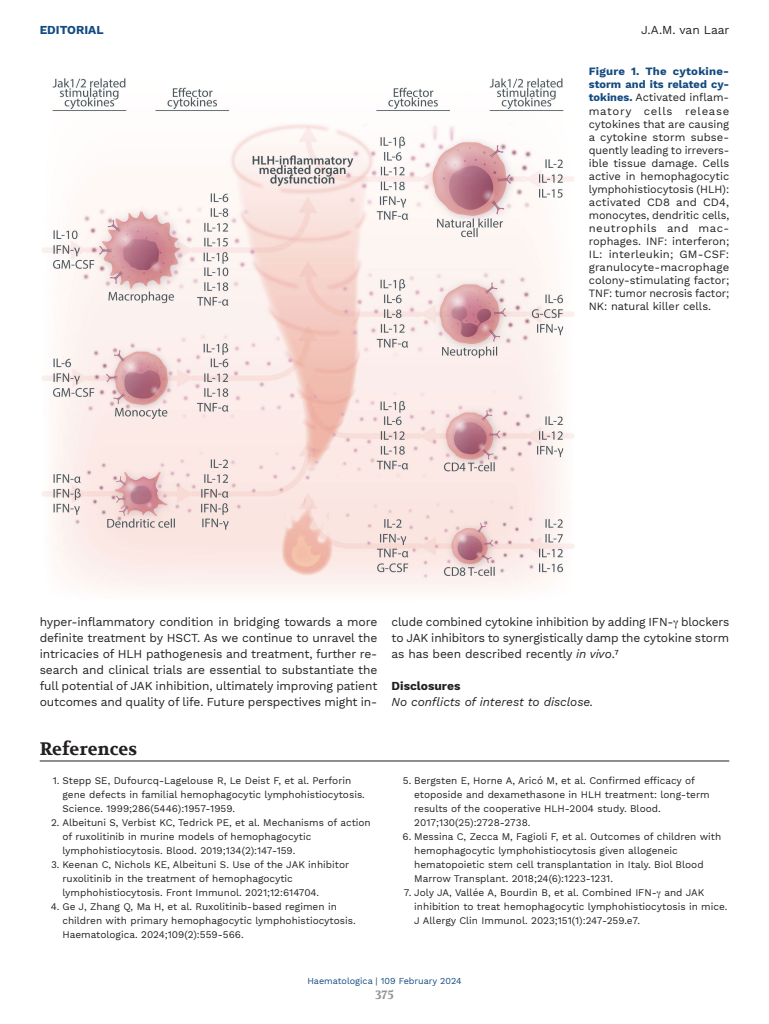
<style>
.page{position:relative;width:769px;height:1024px;background:#fff}
.page>*{position:absolute;margin:0;border:0;box-sizing:border-box;transform-origin:0 0}
.t1{font:700 18px "Volkhov";color:#231f20}
.t2{font:12px/16px "Work Sans";letter-spacing:-.01em;color:#231f20;text-align:justify}
.CONTRIBUTION_Testo{font:italic 12px "Work Sans";color:#231f20}
.CONTRIBUTION_Titolo{font:700 12px "Work Sans";color:#231f20}
.t3{font:700 12px "Work Sans";color:#134a80}
.t4{font:700 12px "Volkhov";color:#939598}
.DIDA_Figura{font:11px/13px "Work Sans";letter-spacing:-.01em;color:#231f20;text-align:justify}
.REFERENCE_Testo{font:10px/14px "Work Sans";color:#231f20}
.t5{font:9px "Work Sans";color:#134a80}
.s1{font-weight:700;color:#134a80}
.s2{font-style:italic}
</style>
<div class="page">
<img style="left:41px;top:78px;width:534px;height:514px">
<hr style="left:40px;top:760px;width:689px;height:1px;background:#231f20">
<p class="t3" style="left:40px;top:23px;width:65px">EDITORIAL</p>
<p class="t2" style="left:640px;top:22px;width:90px">J.A.M. van Laar</p>
<p class="DIDA_Figura" style="left:588px;top:66px;width:142px"><span class="s1">Figure 1. The cytokine&shy;storm and its related cy&shy;tokines.</span> Activated inflam&shy;matory cells release cytokines that are causing a cytokine storm subse&shy;quently leading to irrevers&shy;ible tissue damage. Cells active in hemophagocytic lymphohistiocytosis (HLH): activated CD8 and CD4, monocytes, dendritic cells, neutrophils and mac&shy;rophages. INF: interferon; IL: interleukin; GM-CSF: granulocyte-macrophage colony-stimulating factor; TNF: tumor necrosis factor; NK: natural killer cells.</p>
<p class="t2" style="left:40px;top:614px;width:339px">hyper-inflammatory condition in bridging towards a more definite treatment by HSCT. As we continue to unravel the intricacies of HLH pathogenesis and treatment, further re&shy;search and clinical trials are essential to substantiate the full potential of JAK inhibition, ultimately improving patient outcomes and quality of life. Future perspectives might in-</p>
<p class="t2" style="left:391px;top:614px;width:339px">clude combined cytokine inhibition by adding IFN- blockers to JAK inhibitors to synergistically damp the cytokine storm as has been described recently <span class="s2">in vivo</span>.7</p>
<p class="CONTRIBUTION_Titolo" style="left:391px;top:678px;width:70px">Disclosures</p>
<p class="CONTRIBUTION_Testo" style="left:391px;top:692px;width:203px">No conflicts of interest to disclose.</p>
<p class="t1" style="left:40px;top:738px;width:99px">References</p>
<p class="REFERENCE_Testo" style="left:62px;top:773px;width:304px;text-indent:-10px">1. Stepp SE, Dufourcq-Lagelouse R, Le Deist F, et al. Perforin gene defects in familial hemophagocytic lymphohistiocytosis.<br>Science. 1999;286(5446):1957-1959.</p>
<p class="REFERENCE_Testo" style="left:62px;top:815px;width:310px;text-indent:-11px">2. Albeituni S, Verbist KC, Tedrick PE, et al. Mechanisms of action of ruxolitinib in murine models of hemophagocytic lymphohistiocytosis. Blood. 2019;134(2):147-159.</p>
<p class="REFERENCE_Testo" style="left:62px;top:857px;width:288px;text-indent:-11px">3. Keenan C, Nichols KE, Albeituni S. Use of the JAK inhibitor ruxolitinib in the treatment of hemophagocytic lymphohistiocytosis. Front Immunol. 2021;12:614704.</p>
<p class="REFERENCE_Testo" style="left:62px;top:899px;width:295px;text-indent:-11px">4. Ge J, Zhang Q, Ma H, et al. Ruxolitinib-based regimen in children with primary hemophagocytic lymphohistiocytosis.<br>Haematologica. 2024;109(2):559-566.</p>
<p class="REFERENCE_Testo" style="left:414px;top:773px;width:297px;text-indent:-11px">5. Bergsten E, Horne A, Aricó M, et al. Confirmed efficacy of etoposide and dexamethasone in HLH treatment: long-term results of the cooperative HLH-2004 study. Blood.<br>2017;130(25):2728-2738.</p>
<p class="REFERENCE_Testo" style="left:414px;top:829px;width:308px;text-indent:-12px">6. Messina C, Zecca M, Fagioli F, et al. Outcomes of children with hemophagocytic lymphohistiocytosis given allogeneic hematopoietic stem cell transplantation in Italy. Biol Blood Marrow Transplant. 2018;24(6):1223-1231.</p>
<p class="REFERENCE_Testo" style="left:414px;top:885px;width:315px;text-indent:-10px">7. Joly JA, Vallée A, Bourdin B, et al. Combined IFN- and JAK inhibition to treat hemophagocytic lymphohistiocytosis in mice.<br>J Allergy Clin Immunol. 2023;151(1):247-259.e7.</p>
<p class="t5" style="left:307px;top:975px;width:156px">Haematologica | 109 February 2024</p>
<p class="t4" style="left:375px;top:987px;width:20px">375</p>
</div>
